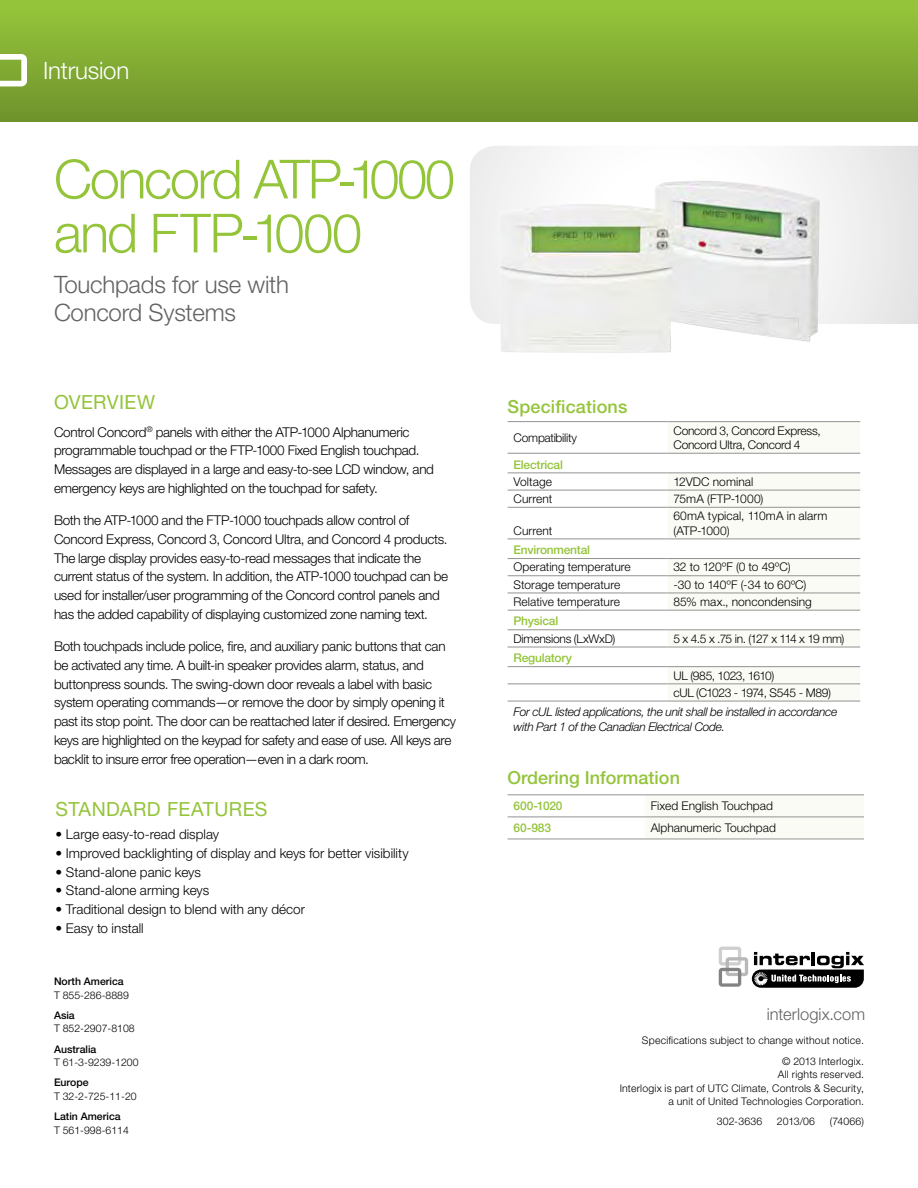
<style>
.page{position:relative;width:918px;height:1188px;background:#fff}
.page>*{position:absolute;margin:0;border:0;box-sizing:border-box;transform-origin:0 0}
.t1{font:300 54px/54px "Helvetica Neue LT Pro";letter-spacing:-.04em;color:#94c43a}
.t2{font:300 24px/28.5px "Helvetica Neue LT Pro";letter-spacing:-.01em;color:#636363}
.t3{font:300 24px "Helvetica Neue LT Pro";letter-spacing:-.01em;color:#fff}
.t4{font:19.5px "Helvetica Neue LT Pro";letter-spacing:.02em;color:#94c43a}
.t5{font:500 18px "Helvetica Neue LT Pro";color:#94c43a}
.t6{font:300 16.5px "Helvetica Neue LT Std";color:#636363}
.t7{font:300 13.5px/18.8px "Helvetica Neue LT Pro";letter-spacing:-.02em;color:#000}
.t8{font:300 13.5px "Helvetica Neue LT Pro";color:#000}
.t9{font:300 12px/14.4px "Helvetica Neue LT Pro";color:#000}
.t10{font:italic 300 12px/14.4px "Helvetica Neue LT Pro";letter-spacing:-.02em;color:#000}
.t11{font:300 12px/14.4px "Helvetica Neue LT Pro";letter-spacing:-.02em;color:#000}
.t12{font:500 12px "Helvetica Neue LT Pro";letter-spacing:-.02em;color:#94c43a}
.t13{font:300 12px/17.2px "Helvetica Neue LT Pro";letter-spacing:-.03em;color:#000}
.t14{font:300 12px "Helvetica Neue LT Pro";letter-spacing:-.075em;color:#000}
.t15{font:300 10.5px/13.5px "Helvetica Neue LT Pro";letter-spacing:.02em;color:#000;text-align:right}
.t16{font:300 10.5px "Helvetica Neue LT Pro";color:#000}
.t17{font:500 10.5px "Helvetica Neue LT Pro";color:#000}
</style>
<div class="page">
<svg style="left:470px;top:146px;width:448px;height:178px"></svg>
<div style="left:0;top:0;width:918px;height:122px;background:linear-gradient(to bottom,#97c73b,#6f932d)"></div>
<svg style="left:0;top:54px;width:27px;height:32px"></svg>
<img style="left:499px;top:181px;width:321px;height:172px">
<svg style="left:719px;top:947px;width:145px;height:41px"></svg>
<div style="left:645px;top:795px;width:219px;height:44px;background:#fbfbf5"></div>
<hr style="left:508px;top:817px;width:137px;height:1px;background:#939393">
<hr style="left:645px;top:817px;width:219px;height:1px;background:#939393">
<hr style="left:508px;top:839px;width:137px;height:1px;background:#939393">
<hr style="left:645px;top:839px;width:219px;height:1px;background:#939393">
<hr style="left:508px;top:794px;width:137px;height:1px;background:#939393">
<hr style="left:645px;top:794px;width:219px;height:1px;background:#939393">
<svg style="left:667px;top:422px;width:193px;height:279px;fill:#fbfbf5"></svg>
<hr style="left:508px;top:421px;width:159px;height:1px;background:#939393">
<hr style="left:667px;top:421px;width:193px;height:1px;background:#939393">
<hr style="left:508px;top:453px;width:159px;height:1px;background:#939393">
<hr style="left:667px;top:453px;width:193px;height:1px;background:#939393">
<hr style="left:508px;top:473px;width:159px;height:1px;background:#939393">
<hr style="left:667px;top:473px;width:193px;height:1px;background:#939393">
<hr style="left:508px;top:490px;width:159px;height:1px;background:#939393">
<hr style="left:667px;top:490px;width:193px;height:1px;background:#939393">
<hr style="left:508px;top:507px;width:159px;height:1px;background:#939393">
<hr style="left:667px;top:507px;width:193px;height:1px;background:#939393">
<hr style="left:508px;top:539px;width:159px;height:1px;background:#939393">
<hr style="left:667px;top:539px;width:193px;height:1px;background:#939393">
<hr style="left:508px;top:558px;width:159px;height:1px;background:#939393">
<hr style="left:667px;top:558px;width:193px;height:1px;background:#939393">
<hr style="left:508px;top:575px;width:159px;height:1px;background:#939393">
<hr style="left:667px;top:575px;width:193px;height:1px;background:#939393">
<hr style="left:508px;top:593px;width:159px;height:1px;background:#939393">
<hr style="left:667px;top:593px;width:193px;height:1px;background:#939393">
<hr style="left:508px;top:610px;width:159px;height:1px;background:#939393">
<hr style="left:667px;top:610px;width:193px;height:1px;background:#939393">
<hr style="left:508px;top:629px;width:159px;height:1px;background:#939393">
<hr style="left:667px;top:629px;width:193px;height:1px;background:#939393">
<hr style="left:508px;top:647px;width:159px;height:1px;background:#939393">
<hr style="left:667px;top:647px;width:193px;height:1px;background:#939393">
<hr style="left:508px;top:666px;width:159px;height:1px;background:#939393">
<hr style="left:667px;top:666px;width:193px;height:1px;background:#939393">
<hr style="left:508px;top:683px;width:159px;height:1px;background:#939393">
<hr style="left:667px;top:683px;width:193px;height:1px;background:#939393">
<hr style="left:508px;top:701px;width:159px;height:1px;background:#939393">
<hr style="left:667px;top:701px;width:193px;height:1px;background:#939393">
<h2 class="t3" style="left:43px;top:56px;width:88px">Intrusion</h2>
<h1 class="t1" style="left:54px;top:151px;width:402px">Concord ATP-1000 and FTP-1000</h1>
<h2 class="t2" style="left:54px;top:270px;width:237px">Touchpads for use with<br>Concord Systems</h2>
<h3 class="t4" style="left:54px;top:390px;width:103px">OVERVIEW</h3>
<p class="t7" style="left:54px;top:422px;width:382px">Control Concord<sup>®</sup> panels with either the ATP-1000 Alphanumeric programmable touchpad or the FTP-1000 Fixed English touchpad.<br>Messages are displayed in a large and easy-to-see LCD window, and emergency keys are highlighted on the touchpad for safety.</p>
<p class="t7" style="left:54px;top:511px;width:396px">Both the ATP-1000 and the FTP-1000 touchpads allow control of Concord Express, Concord 3, Concord Ultra, and Concord 4 products.<br>The large display provides easy-to-read messages that indicate the current status of the system. In addition, the ATP-1000 touchpad can be used for installer/user programming of the Concord control panels and has the added capability of displaying customized zone naming text.</p>
<p class="t7" style="left:54px;top:637px;width:404px">Both touchpads include police, fire, and auxiliary panic buttons that can be activated any time. A built-in speaker provides alarm, status, and buttonpress sounds. The swing-down door reveals a label with basic system operating commands—or remove the door by simply opening it past its stop point. The door can be reattached later if desired. Emergency keys are highlighted on the keypad for safety and ease of use. All keys are backlit to insure error free operation—even in a dark room.</p>
<h3 class="t4" style="left:56px;top:797px;width:212px">STANDARD FEATURES</h3>
<p class="t8" style="left:56px;top:826px;width:165px">• Large easy-to-read display</p>
<p class="t8" style="left:56px;top:845px;width:354px">• Improved backlighting of display and keys for better visibility</p>
<p class="t8" style="left:56px;top:864px;width:147px">• Stand-alone panic keys</p>
<p class="t8" style="left:56px;top:882px;width:155px">• Stand-alone arming keys</p>
<p class="t8" style="left:56px;top:901px;width:251px">• Traditional design to blend with any décor</p>
<p class="t7" style="left:56px;top:918px;width:90px">• Easy to install</p>
<p class="t17" style="left:54px;top:975px;width:71px">North America</p>
<p class="t16" style="left:54px;top:988px;width:76px">T 855-286-8889</p>
<p class="t17" style="left:54px;top:1009px;width:22px">Asia</p>
<p class="t16" style="left:54px;top:1022px;width:82px">T 852-2907-8108</p>
<p class="t17" style="left:54px;top:1042px;width:44px">Australia</p>
<p class="t16" style="left:54px;top:1056px;width:86px">T 61-3-9239-1200</p>
<p class="t17" style="left:54px;top:1076px;width:36px">Europe</p>
<p class="t15" style="left:54px;top:1089px;width:84px">T 32-2-725-11-20</p>
<p class="t17" style="left:54px;top:1110px;width:68px">Latin America</p>
<p class="t16" style="left:54px;top:1123px;width:76px">T 561-998-6114</p>
<h3 class="t5" style="left:508px;top:395px;width:121px">Specifications</h3>
<p class="t11" style="left:514px;top:430px;width:65px">Compatibility</p>
<p class="t11" style="left:673px;top:423px;width:149px">Concord 3, Concord Express,<br>Concord Ultra, Concord 4</p>
<p class="t12" style="left:514px;top:457px;width:51px">Electrical</p>
<p class="t9" style="left:514px;top:474px;width:40px">Voltage</p>
<p class="t9" style="left:673px;top:474px;width:81px">12VDC nominal</p>
<p class="t9" style="left:514px;top:491px;width:40px">Current</p>
<p class="t9" style="left:673px;top:491px;width:92px">75mA (FTP-1000)</p>
<p class="t9" style="left:514px;top:523px;width:40px">Current</p>
<p class="t9" style="left:673px;top:508px;width:155px">60mA typical, 110mA in alarm (ATP-1000)</p>
<p class="t12" style="left:514px;top:543px;width:78px">Environmental</p>
<p class="t9" style="left:514px;top:560px;width:119px">Operating temperature</p>
<p class="t9" style="left:673px;top:560px;width:119px">32 to 120ºF (0 to 49ºC)</p>
<p class="t9" style="left:514px;top:577px;width:108px">Storage temperature</p>
<p class="t9" style="left:673px;top:577px;width:135px">-30 to 140ºF (-34 to 60ºC)</p>
<p class="t9" style="left:514px;top:594px;width:108px">Relative temperature</p>
<p class="t9" style="left:673px;top:594px;width:140px">85% max., noncondensing</p>
<p class="t12" style="left:514px;top:614px;width:46px">Physical</p>
<p class="t11" style="left:514px;top:631px;width:103px">Dimensions (LxWxD)</p>
<p class="t14" style="left:673px;top:631px;width:173px">5 x 4.5 x .75 in. (127 x 114 x 19 mm)</p>
<p class="t12" style="left:514px;top:651px;width:60px">Regulatory</p>
<p class="t13" style="left:673px;top:666px;width:159px">UL (985, 1023, 1610)<br>cUL (C1023 - 1974, S545 - M89)</p>
<p class="t10" style="left:514px;top:705px;width:325px">For cUL listed applications, the unit shall be installed in accordance with Part 1 of the Canadian Electrical Code.</p>
<h3 class="t5" style="left:508px;top:767px;width:174px">Ordering Information</h3>
<p class="t12" style="left:514px;top:799px;width:51px">600-1020</p>
<p class="t9" style="left:651px;top:798px;width:124px">Fixed English Touchpad</p>
<p class="t12" style="left:514px;top:821px;width:39px">60-983</p>
<p class="t9" style="left:651px;top:820px;width:127px">Alphanumeric Touchpad</p>
<p class="t6" style="left:767px;top:1004px;width:100px">interlogix.com</p>
<p class="t15" style="left:642px;top:1030px;width:224px;line-height:20.2px">Specifications subject to change without notice. © 2013 Interlogix.</p>
<p class="t15" style="left:620px;top:1067px;width:246px">All rights reserved.<br>Interlogix is part of UTC Climate, Controls &amp; Security, a unit of United Technologies Corporation.</p>
<p class="t15" style="left:717px;top:1115px;width:47px">302-3636</p>
<p class="t15" style="left:777px;top:1115px;width:40px">2013/06</p>
<p class="t15" style="left:830px;top:1115px;width:36px">(74066)</p>
</div>
